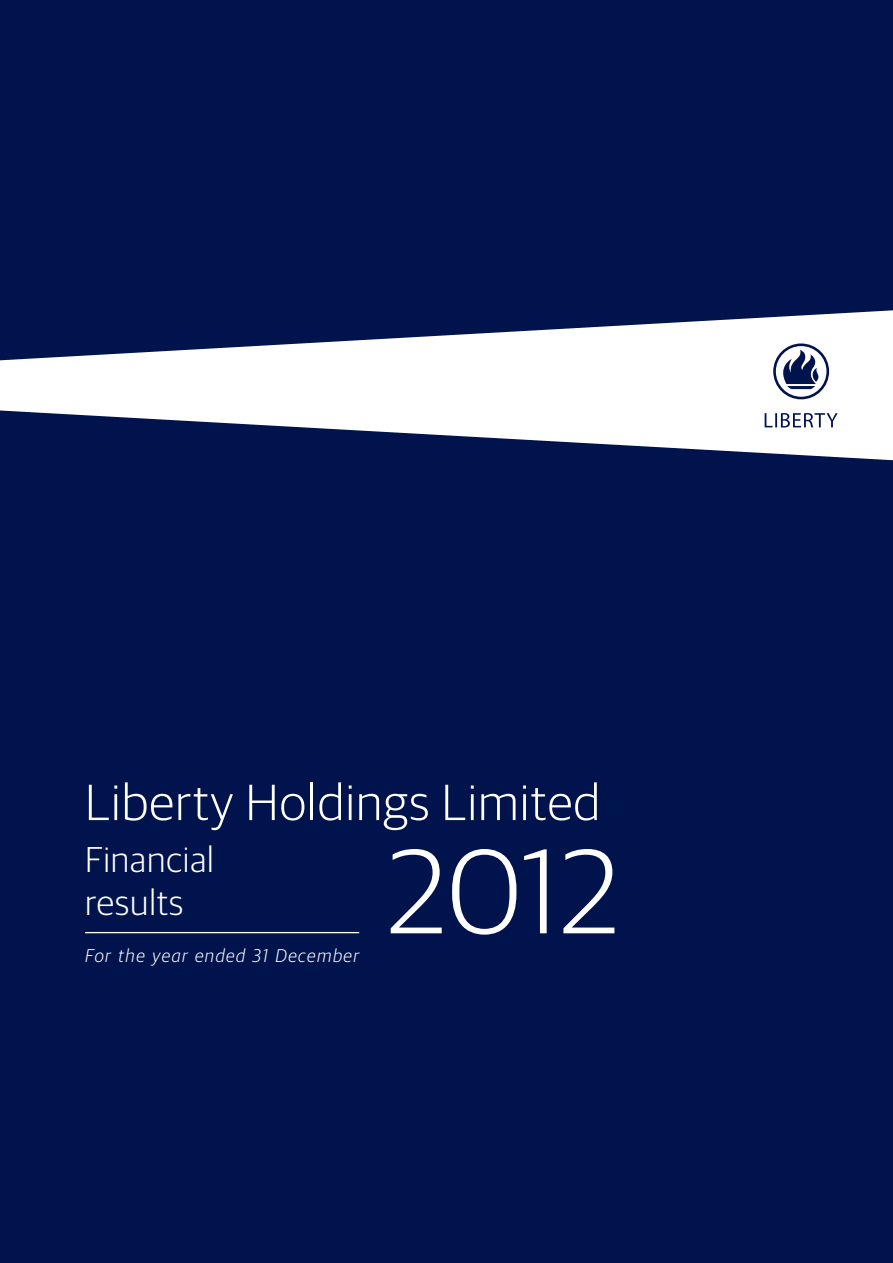
<style>
.page{position:relative;width:893px;height:1263px;background:#00134d}
.page>*{position:absolute;margin:0;border:0;box-sizing:border-box;transform-origin:0 0}
.t1{font:300 120px "Guardian Sans";color:#fff}
.t2{font:300 51px "Guardian Sans";letter-spacing:.025em;color:#fff}
.t3{font:300 36px/43.2px "Guardian Sans";letter-spacing:.025em;color:#fff}
.t4{font:italic 300 18.45px "Guardian Sans";letter-spacing:.08em;color:#fff}
</style>
<div class="page">
<svg style="left:0;top:310px;width:893px;height:150px;fill:#fff"></svg>
<hr style="left:85px;top:932px;width:274px;height:1px;background:#fff">
<svg style="left:773px;top:343px;width:56px;height:56px"></svg>
<svg style="left:765px;top:413px;width:73px;height:14px"></svg>
<h2 class="t2" style="left:85px;top:767px;width:516px">Liberty Holdings Limited</h2>
<h3 class="t3" style="left:85px;top:835px;width:130px">Financial results</h3>
<p class="t4" style="left:85px;top:943px;width:276px">For the year ended 31 December</p>
<h1 class="t1" style="left:387px;top:809px;width:233px">2012</h1>
</div>
